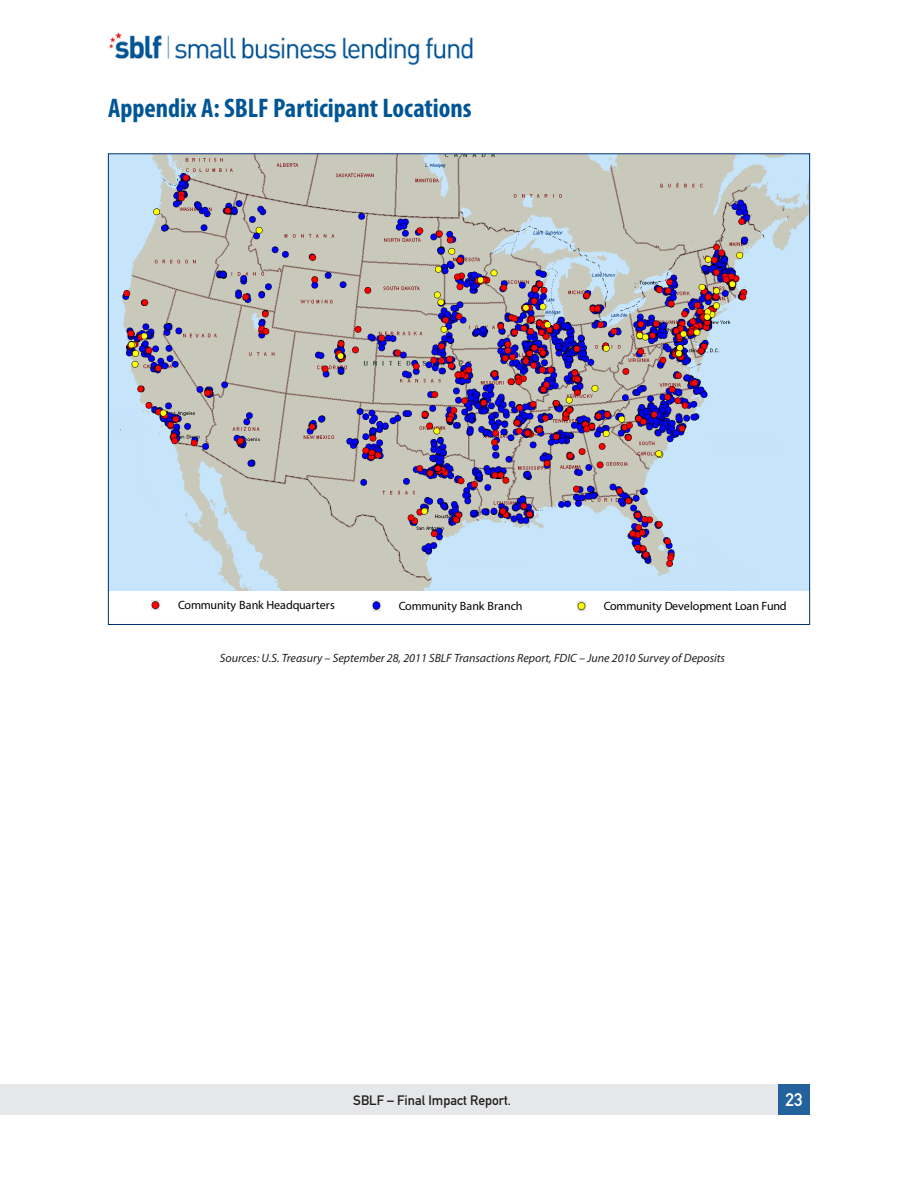
<style>
.page{position:relative;width:918px;height:1188px;background:#fff}
.page>*{position:absolute;margin:0;border:0;box-sizing:border-box;transform-origin:0 0}
.t1{font:700 condensed 27px "Myriad Pro";color:#005595}
.t2{font:18px "DIN Mittelschrift";color:#fff}
.t3{font:13.5px "DIN Mittelschrift";color:#231f20}
.t4{font:italic 12px "Myriad Pro";color:#231f20}
.t5{font:12px "Myriad Pro";letter-spacing:-.01em;color:#000}
</style>
<div class="page">
<div style="left:0;top:1084px;width:787px;height:31px;background:#e6e7e9"></div>
<div style="left:778px;top:1084px;width:32px;height:31px;background:#24629e"></div>
<img style="left:109px;top:32px;width:364px;height:34px">
<img style="left:577px;top:601px;width:9px;height:10px">
<img style="left:372px;top:600px;width:9px;height:11px">
<img style="left:151px;top:600px;width:9px;height:10px">
<img style="left:110px;top:155px;width:698px;height:435px">
<h1 class="t1" style="left:108px;top:92px;width:365px">Appendix A: SBLF Participant Locations</h1>
<p class="t5" style="left:178px;top:598px;width:158px">Community Bank Headquarters</p>
<p class="t5" style="left:399px;top:599px;width:125px">Community Bank Branch</p>
<p class="t5" style="left:604px;top:599px;width:184px">Community Development Loan Fund</p>
<p class="t4" style="left:220px;top:652px;width:507px">Sources: U.S. Treasury – September 28, 2011 SBLF Transactions Report, FDIC – June 2010 Survey of Deposits</p>
<p class="t3" style="left:353px;top:1092px;width:159px">SBLF – Final Impact Report.</p>
<h2 class="t2" style="left:785px;top:1089px;width:19px">23</h2>
</div>
